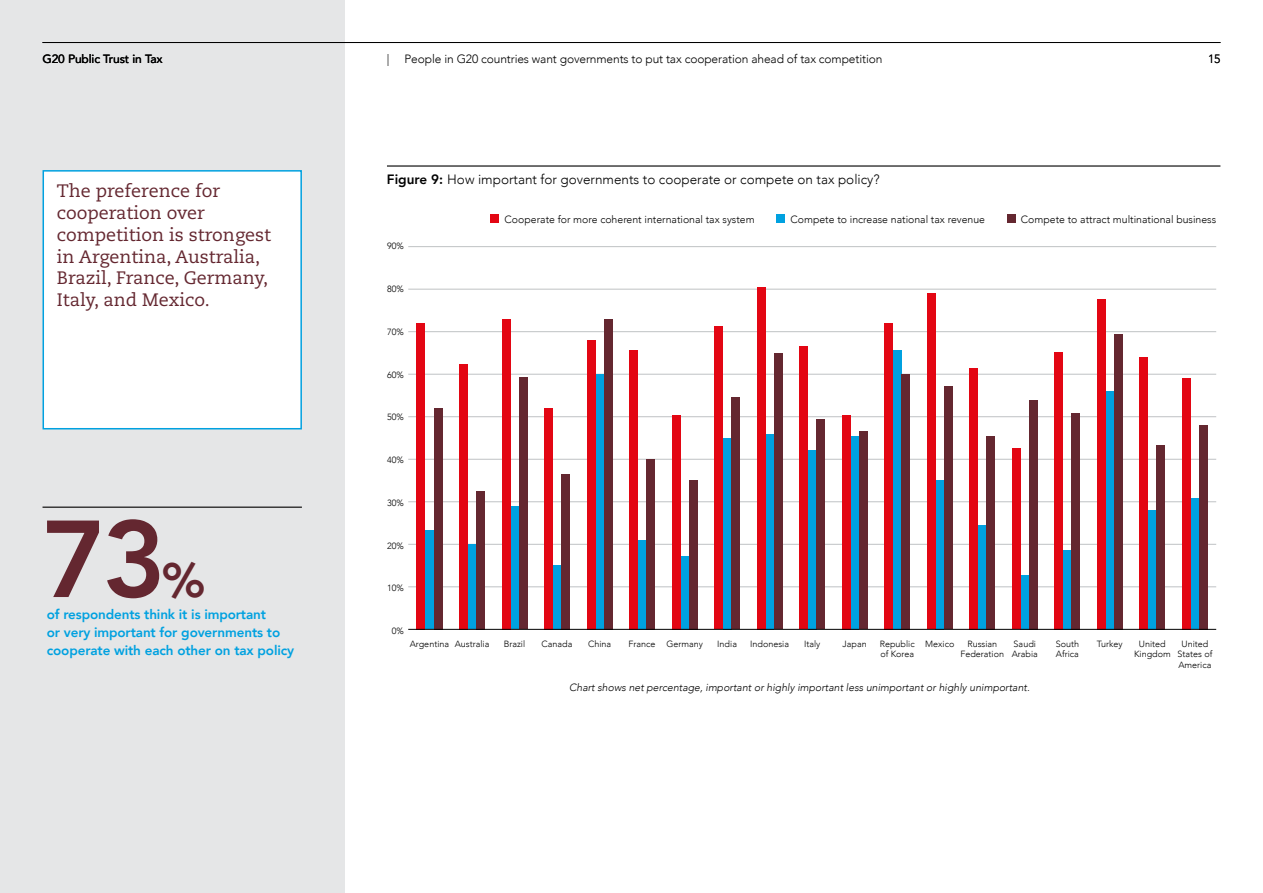
<style>
.page{position:relative;width:1263px;height:893px;background:#fff}
.page>*{position:absolute;margin:0;border:0;box-sizing:border-box;transform-origin:0 0}
.t1{font:800 108px "Avenir";color:#642730}
.t2{font:800 48px "Avenir";color:#642730}
.t3{font:18px/21.8px "Caecilia";color:#642730}
.t4{font:800 13.5px/18px "Avenir";letter-spacing:-.01em;color:#00a1e0}
.t5{font:300 13.5px "Avenir";color:#000}
.t6{font:300 12px "Avenir";letter-spacing:-.01em;color:#000}
.t7{font:500 12px "Avenir";letter-spacing:-.01em;color:#000}
.t8{font:300 10.5px "Avenir";color:#000}
.t9{font:italic 300 10.5px "Avenir";color:#000}
.t10{font:300 9px/10.5px "Avenir";color:#000}
.s1{font-weight:800}
</style>
<div class="page">
<div style="left:0;top:0;width:344px;height:893px;background:#e5e6e7"></div>
<hr style="left:408px;top:331px;width:808px;height:1px;background:#bfc2c4">
<hr style="left:408px;top:416px;width:808px;height:1px;background:#bfc2c4">
<hr style="left:408px;top:374px;width:808px;height:1px;background:#bfc2c4">
<hr style="left:408px;top:587px;width:808px;height:1px;background:#bfc2c4">
<hr style="left:408px;top:289px;width:808px;height:1px;background:#bfc2c4">
<hr style="left:408px;top:459px;width:808px;height:1px;background:#bfc2c4">
<hr style="left:408px;top:501px;width:808px;height:1px;background:#bfc2c4">
<hr style="left:408px;top:544px;width:808px;height:1px;background:#bfc2c4">
<hr style="left:408px;top:246px;width:808px;height:1px;background:#bfc2c4">
<hr style="left:387px;top:165px;width:833px;height:2px;background:#000">
<hr style="left:43px;top:42px;width:1177px;height:1px;background:#000">
<hr style="left:43px;top:507px;width:259px;height:1px;background:#000">
<div style="left:43px;top:171px;width:258px;height:258px;background:#fff"></div>
<div style="left:43px;top:170px;width:259px;height:259px;border:2px solid #00a1e0"></div>
<div style="left:491px;top:215px;width:8px;height:8px;background:#e30613"></div>
<div style="left:776px;top:215px;width:9px;height:8px;background:#00a1e0"></div>
<div style="left:1007px;top:215px;width:8px;height:8px;background:#642730"></div>
<div style="left:425px;top:530px;width:9px;height:99px;background:#00a1e0"></div>
<div style="left:417px;top:323px;width:8px;height:306px;background:#e30613"></div>
<div style="left:434px;top:408px;width:8px;height:221px;background:#642730"></div>
<div style="left:468px;top:544px;width:8px;height:85px;background:#00a1e0"></div>
<div style="left:459px;top:364px;width:9px;height:265px;background:#e30613"></div>
<div style="left:476px;top:491px;width:9px;height:138px;background:#642730"></div>
<div style="left:510px;top:506px;width:9px;height:123px;background:#00a1e0"></div>
<div style="left:502px;top:319px;width:8px;height:310px;background:#e30613"></div>
<div style="left:519px;top:377px;width:8px;height:252px;background:#642730"></div>
<div style="left:553px;top:565px;width:8px;height:64px;background:#00a1e0"></div>
<div style="left:544px;top:408px;width:9px;height:221px;background:#e30613"></div>
<div style="left:561px;top:474px;width:9px;height:155px;background:#642730"></div>
<div style="left:595px;top:374px;width:9px;height:255px;background:#00a1e0"></div>
<div style="left:587px;top:340px;width:8px;height:289px;background:#e30613"></div>
<div style="left:604px;top:319px;width:8px;height:310px;background:#642730"></div>
<div style="left:638px;top:540px;width:8px;height:89px;background:#00a1e0"></div>
<div style="left:629px;top:350px;width:9px;height:279px;background:#e30613"></div>
<div style="left:646px;top:459px;width:9px;height:170px;background:#642730"></div>
<div style="left:723px;top:438px;width:8px;height:191px;background:#00a1e0"></div>
<div style="left:714px;top:326px;width:9px;height:303px;background:#e30613"></div>
<div style="left:731px;top:398px;width:9px;height:231px;background:#642730"></div>
<div style="left:765px;top:434px;width:9px;height:195px;background:#00a1e0"></div>
<div style="left:757px;top:287px;width:8px;height:342px;background:#e30613"></div>
<div style="left:774px;top:353px;width:8px;height:276px;background:#642730"></div>
<div style="left:808px;top:450px;width:8px;height:179px;background:#00a1e0"></div>
<div style="left:799px;top:347px;width:9px;height:282px;background:#e30613"></div>
<div style="left:816px;top:419px;width:9px;height:210px;background:#642730"></div>
<div style="left:850px;top:436px;width:9px;height:193px;background:#00a1e0"></div>
<div style="left:842px;top:415px;width:8px;height:214px;background:#e30613"></div>
<div style="left:859px;top:432px;width:8px;height:197px;background:#642730"></div>
<div style="left:893px;top:350px;width:8px;height:279px;background:#00a1e0"></div>
<div style="left:884px;top:323px;width:9px;height:306px;background:#e30613"></div>
<div style="left:901px;top:374px;width:9px;height:255px;background:#642730"></div>
<div style="left:935px;top:480px;width:9px;height:149px;background:#00a1e0"></div>
<div style="left:927px;top:293px;width:8px;height:336px;background:#e30613"></div>
<div style="left:944px;top:386px;width:8px;height:243px;background:#642730"></div>
<div style="left:978px;top:525px;width:8px;height:104px;background:#00a1e0"></div>
<div style="left:969px;top:368px;width:9px;height:261px;background:#e30613"></div>
<div style="left:986px;top:436px;width:9px;height:193px;background:#642730"></div>
<div style="left:1020px;top:575px;width:9px;height:54px;background:#00a1e0"></div>
<div style="left:1012px;top:449px;width:8px;height:180px;background:#e30613"></div>
<div style="left:1029px;top:400px;width:8px;height:229px;background:#642730"></div>
<div style="left:1063px;top:550px;width:8px;height:79px;background:#00a1e0"></div>
<div style="left:1054px;top:352px;width:9px;height:277px;background:#e30613"></div>
<div style="left:1071px;top:413px;width:9px;height:216px;background:#642730"></div>
<div style="left:1106px;top:391px;width:8px;height:238px;background:#00a1e0"></div>
<div style="left:1097px;top:299px;width:9px;height:330px;background:#e30613"></div>
<div style="left:1114px;top:334px;width:9px;height:295px;background:#642730"></div>
<div style="left:1148px;top:510px;width:9px;height:119px;background:#00a1e0"></div>
<div style="left:1140px;top:357px;width:8px;height:272px;background:#e30613"></div>
<div style="left:1157px;top:445px;width:8px;height:184px;background:#642730"></div>
<div style="left:1191px;top:499px;width:8px;height:130px;background:#00a1e0"></div>
<div style="left:1182px;top:378px;width:9px;height:251px;background:#e30613"></div>
<div style="left:1199px;top:425px;width:9px;height:204px;background:#642730"></div>
<div style="left:680px;top:556px;width:9px;height:73px;background:#00a1e0"></div>
<div style="left:672px;top:415px;width:8px;height:214px;background:#e30613"></div>
<div style="left:689px;top:480px;width:8px;height:149px;background:#642730"></div>
<hr style="left:408px;top:629px;width:808px;height:1px;background:#000">
<h3 class="t7" style="left:43px;top:48px;width:122px">G20 Public Trust in Tax</h3>
<h3 class="t6" style="left:387px;top:52px;width:497px">| People in G20 countries want governments to put tax cooperation ahead of tax competition</h3>
<h3 class="t6" style="left:1208px;top:52px;width:14px">15</h3>
<h3 class="t3" style="left:57px;top:181px;width:216px">The preference for cooperation over competition is strongest in Argentina, Australia,<br>Brazil, France, Germany,<br>Italy, and Mexico.</h3>
<h1 class="t1" style="left:43px;top:475px;width:125px">73</h1>
<h2 class="t2" style="left:162px;top:543px;width:45px">%</h2>
<h3 class="t4" style="left:47px;top:606px;width:249px">of respondents think it is important<br>or very important for governments to cooperate with each other on tax policy</h3>
<h3 class="t5" style="left:387px;top:171px;width:494px"><span class="s1">Figure 9:</span> How important for governments to cooperate or compete on tax policy?</h3>
<p class="t10" style="left:387px;top:241px;width:18px">90%</p>
<p class="t10" style="left:387px;top:284px;width:18px">80%</p>
<p class="t10" style="left:387px;top:326px;width:18px">70%</p>
<p class="t10" style="left:387px;top:369px;width:18px">60%</p>
<p class="t10" style="left:387px;top:412px;width:18px">50%</p>
<p class="t10" style="left:387px;top:455px;width:18px">40%</p>
<p class="t10" style="left:387px;top:497px;width:18px">30%</p>
<p class="t10" style="left:387px;top:540px;width:18px">20%</p>
<p class="t10" style="left:387px;top:583px;width:18px">10%</p>
<p class="t10" style="left:392px;top:626px;width:14px">0%</p>
<p class="t8" style="left:505px;top:213px;width:252px">Cooperate for more coherent international tax system</p>
<p class="t8" style="left:790px;top:213px;width:196px">Compete to increase national tax revenue</p>
<p class="t8" style="left:1021px;top:213px;width:197px">Compete to attract multinational business</p>
<p class="t10" style="left:455px;top:638px;width:36px">Australia</p>
<p class="t10" style="left:504px;top:638px;width:23px">Brazil</p>
<p class="t10" style="left:542px;top:638px;width:32px">Canada</p>
<p class="t10" style="left:588px;top:638px;width:25px">China</p>
<p class="t10" style="left:629px;top:638px;width:76px">France Germany</p>
<p class="t10" style="left:717px;top:638px;width:21px">India</p>
<p class="t10" style="left:750px;top:638px;width:40px">Indonesia</p>
<p class="t10" style="left:804px;top:638px;width:18px">Italy</p>
<p class="t10" style="left:843px;top:638px;width:26px">Japan</p>
<p class="t10" style="left:880px;top:638px;width:37px">Republic of Korea</p>
<p class="t10" style="left:925px;top:638px;width:31px">Mexico</p>
<p class="t10" style="left:960px;top:638px;width:45px;text-align:center">Russian<br>Federation</p>
<p class="t10" style="left:1012px;top:638px;width:28px">Saudi<br>Arabia</p>
<p class="t10" style="left:1056px;top:638px;width:25px">South<br>Africa</p>
<p class="t10" style="left:1097px;top:638px;width:27px">Turkey</p>
<p class="t10" style="left:1134px;top:638px;width:38px;text-align:center">United<br>Kingdom</p>
<p class="t10" style="left:1177px;top:638px;width:36px;text-align:center">United<br>States of<br>America</p>
<p class="t9" style="left:569px;top:681px;width:462px">Chart shows net percentage, important or highly important less unimportant or highly unimportant.</p>
<p class="t10" style="left:410px;top:638px;width:41px">Argentina</p>
</div>
